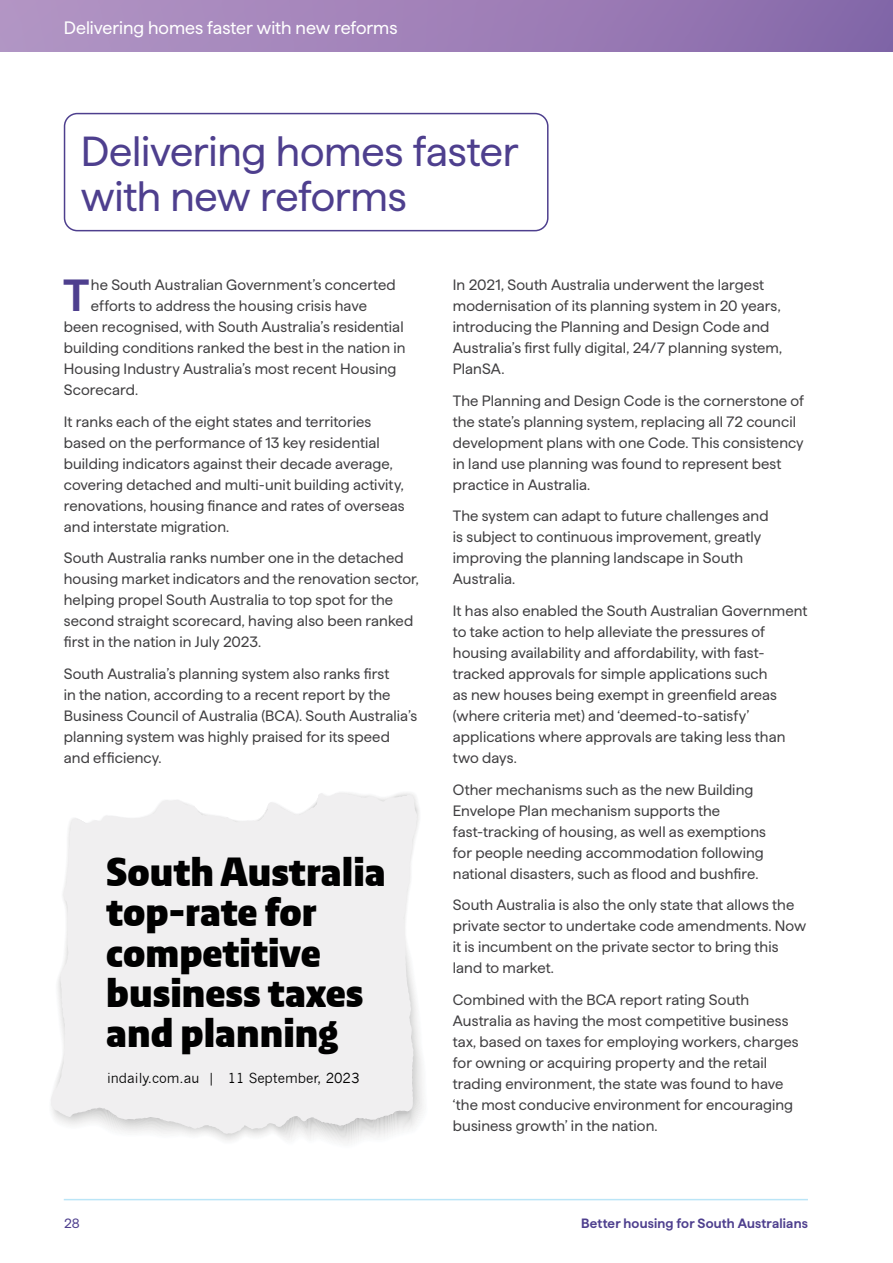
<style>
.page{position:relative;width:893px;height:1263px;background:#fff}
.page>*{position:absolute;margin:0;border:0;box-sizing:border-box;transform-origin:0 0}
.t1{font:600 45px "Haffer";color:#4e3f8e}
.t2{font:900 42.3px/40.2px "News Sans";color:#000}
.t3{font:42px/45px "Haffer";letter-spacing:-.005em;color:#4e3f8e}
.t4{font:18px "Haffer";color:#fff}
.t5{font:15px/21px "Haffer";letter-spacing:.005em;color:#414042}
.t6{font:600 13.5px "Haffer";letter-spacing:.015em;color:#4e3f8e}
.t7{font:13.5px "News Gothic";color:#000}
.t8{font:13.5px "Haffer";color:#4e3f8e}
</style>
<div class="page">
<div style="left:64px;top:113px;width:485px;height:118px;border:2px solid #4e3f8e;border-radius:13px"></div>
<svg style="left:330px;top:792px;width:93px;height:351px"></svg>
<svg style="left:55px;top:797px;width:359px;height:333px"></svg>
<div style="left:60px;top:798px;width:272px;height:288px;background:#f0eff0"></div>
<svg style="left:71px;top:793px;width:267px;height:31px"></svg>
<div style="left:0;top:0;width:893px;height:51px;background:linear-gradient(to right,#b597c5,#8769aa)"></div>
<hr style="left:892px;top:0;width:1px;height:51px;background:#7f65a7">
<hr style="left:64px;top:1199px;width:744px;height:1px;background:#bae5f7">
<p class="t4" style="left:64px;top:14px;width:335px">Delivering homes faster with new reforms</p>
<h3 class="t3" style="left:81px;top:125px;width:438px">Delivering homes faster with new reforms</h3>
<h1 class="t1" style="left:63px;top:262px;width:28px">T</h1>
<p class="t5" style="left:91px;top:273px;width:306px">he South Australian Government’s concerted</p>
<p class="t5" style="left:91px;top:294px;width:278px">efforts to address the housing crisis have</p>
<p class="t5" style="left:64px;top:315px;width:341px">been recognised, with South Australia’s residential</p>
<p class="t5" style="left:64px;top:336px;width:343px">building conditions ranked the best in the nation in</p>
<p class="t5" style="left:64px;top:357px;width:334px">Housing Industry Australia’s most recent Housing</p>
<p class="t5" style="left:64px;top:378px;width:76px">Scorecard.</p>
<p class="t5" style="left:64px;top:410px;width:342px">It ranks each of the eight states and territories based on the performance of 13 key residential building indicators against their decade average, covering detached and multi-unit building activity, renovations, housing finance and rates of overseas and interstate migration.</p>
<p class="t5" style="left:64px;top:546px;width:357px">South Australia ranks number one in the detached housing market indicators and the renovation sector, helping propel South Australia to top spot for the second straight scorecard, having also been ranked first in the nation in July 2023.</p>
<p class="t5" style="left:64px;top:662px;width:355px">South Australia’s planning system also ranks first<br>in the nation, according to a recent report by the Business Council of Australia (BCA). South Australia’s planning system was highly praised for its speed and efficiency.</p>
<h2 class="t2" style="left:106px;top:852px;width:281px">South Australia top-rate for competitive business taxes and planning</h2>
<p class="t7" style="left:107px;top:1070px;width:254px">indaily.com.au | 11 September, 2023</p>
<p class="t5" style="left:453px;top:273px;width:331px">In 2021, South Australia underwent the largest modernisation of its planning system in 20 years, introducing the Planning and Design Code and Australia’s first fully digital, 24/7 planning system, PlanSA.</p>
<p class="t5" style="left:453px;top:389px;width:352px">The Planning and Design Code is the cornerstone of the state’s planning system, replacing all 72 council development plans with one Code. This consistency in land use planning was found to represent best practice in Australia.</p>
<p class="t5" style="left:453px;top:504px;width:317px">The system can adapt to future challenges and is subject to continuous improvement, greatly improving the planning landscape in South Australia.</p>
<p class="t5" style="left:453px;top:599px;width:356px">It has also enabled the South Australian Government to take action to help alleviate the pressures of housing availability and affordability, with fast&shy;tracked approvals for simple applications such<br>as new houses being exempt in greenfield areas (where criteria met) and ‘deemed-to-satisfy’ applications where approvals are taking less than two days.</p>
<p class="t5" style="left:453px;top:777px;width:315px">Other mechanisms such as the new Building Envelope Plan mechanism supports the fast-tracking of housing, as well as exemptions for people needing accommodation following national disasters, such as flood and bushfire.</p>
<p class="t5" style="left:453px;top:893px;width:355px">South Australia is also the only state that allows the private sector to undertake code amendments. Now it is incumbent on the private sector to bring this land to market.</p>
<p class="t5" style="left:453px;top:988px;width:347px">Combined with the BCA report rating South Australia as having the most competitive business tax, based on taxes for employing workers, charges for owning or acquiring property and the retail trading environment, the state was found to have ‘the most conducive environment for encouraging business growth’ in the nation.</p>
<p class="t8" style="left:64px;top:1213px;width:17px">28</p>
<p class="t6" style="left:581px;top:1213px;width:228px">Better housing for South Australians</p>
</div>
